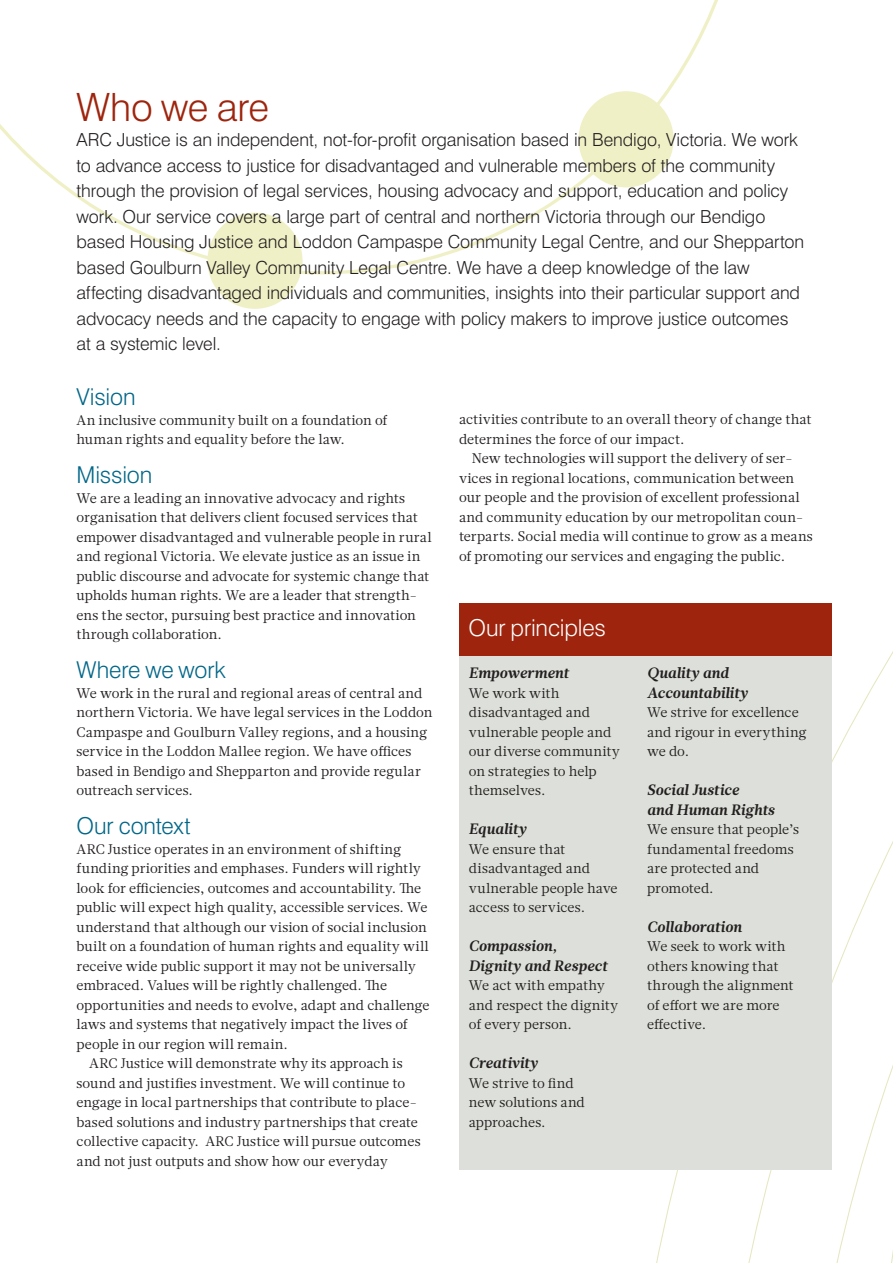
<style>
.page{position:relative;width:893px;height:1263px;background:#fff}
.page>*{position:absolute;margin:0;border:0;box-sizing:border-box;transform-origin:0 0}
.t1{font:300 39px "Swiss 721 BT";letter-spacing:-.005em;color:#9e240d}
.t2{font:300 23.25px "Swiss 721 BT";letter-spacing:-.005em;color:#068}
.t3{font:300 23.25px "Swiss 721 BT";letter-spacing:-.005em;color:#fff}
.t4{font:300 18px/25.5px "Swiss 721 BT";letter-spacing:-.005em;color:#231f20}
.t5{font:italic 700 15px/19.5px "Glosa Text";letter-spacing:.005em;color:#231f20}
.t6{font:13.8px/19.5px "Glosa Text";color:#231f20}
</style>
<div class="page">
<svg style="left:535px;top:603px;width:358px;height:660px"></svg>
<div style="left:459px;top:603px;width:372px;height:566px;background:#dde0da"></div>
<svg style="left:0;top:0;width:718px;height:274px"></svg>
<div style="left:207px;top:213px;width:96px;height:96px;background:#f0f0c6;border-radius:50%"></div>
<div style="left:578px;top:91px;width:96px;height:96px;background:#f0f0c6;border-radius:50%"></div>
<div style="left:459px;top:603px;width:372px;height:53px;background:#9e240d"></div>
<h1 class="t1" style="left:77px;top:83px;width:194px">Who we are</h1>
<p class="t4" style="left:77px;top:127px;width:729px">ARC Justice is an independent, not-for-profit organisation based in Bendigo, Victoria. We work to advance access to justice for disadvantaged and vulnerable members of the community through the provision of legal services, housing advocacy and support, education and policy work. Our service covers a large part of central and northern Victoria through our Bendigo based Housing Justice and Loddon Campaspe Community Legal Centre, and our Shepparton based Goulburn Valley Community Legal Centre. We have a deep knowledge of the law affecting disadvantaged individuals and communities, insights into their particular support and advocacy needs and the capacity to engage with policy makers to improve justice outcomes at a systemic level.</p>
<h2 class="t2" style="left:77px;top:383px;width:61px">Vision</h2>
<p class="t6" style="left:77px;top:410px;width:312px">An inclusive community built on a foundation of human rights and equality before the law.</p>
<h2 class="t2" style="left:77px;top:461px;width:77px">Mission</h2>
<p class="t6" style="left:77px;top:488px;width:356px">We are a leading an innovative advocacy and rights organisation that delivers client focused services that empower disadvantaged and vulnerable people in rural and regional Victoria. We elevate justice as an issue in public discourse and advocate for systemic change that upholds human rights. We are a leader that strength&shy;ens the sector, pursuing best practice and innovation through collaboration.</p>
<h2 class="t2" style="left:77px;top:656px;width:151px">Where we work</h2>
<p class="t6" style="left:77px;top:683px;width:357px">We work in the rural and regional areas of central and northern Victoria. We have legal services in the Loddon Campaspe and Goulburn Valley regions, and a housing service in the Loddon Mallee region. We have offices based in Bendigo and Shepparton and provide regular outreach services.</p>
<h2 class="t2" style="left:77px;top:812px;width:116px">Our context</h2>
<p class="t6" style="left:77px;top:839px;width:326px">ARC Justice operates in an environment of shifting</p>
<p class="t6" style="left:77px;top:859px;width:346px">funding priorities and emphases. Funders will rightly</p>
<p class="t6" style="left:77px;top:878px;width:346px">look for efficiencies, outcomes and accountability. The</p>
<p class="t6" style="left:77px;top:898px;width:353px">public will expect high quality, accessible services. We</p>
<p class="t6" style="left:77px;top:917px;width:352px">understand that although our vision of social inclusion</p>
<p class="t6" style="left:77px;top:937px;width:354px">built on a foundation of human rights and equality will</p>
<p class="t6" style="left:77px;top:956px;width:341px">receive wide public support it may not be universally</p>
<p class="t6" style="left:77px;top:976px;width:312px">embraced. Values will be rightly challenged. The</p>
<p class="t6" style="left:77px;top:995px;width:354px">opportunities and needs to evolve, adapt and challenge</p>
<p class="t6" style="left:77px;top:1015px;width:333px">laws and systems that negatively impact the lives of</p>
<p class="t6" style="left:77px;top:1034px;width:213px">people in our region will remain.</p>
<p class="t6" style="left:89px;top:1054px;width:315px">ARC Justice will demonstrate why its approach is</p>
<p class="t6" style="left:77px;top:1073px;width:330px">sound and justifies investment. We will continue to</p>
<p class="t6" style="left:77px;top:1093px;width:342px">engage in local partnerships that contribute to place-</p>
<p class="t6" style="left:77px;top:1112px;width:343px">based solutions and industry partnerships that create</p>
<p class="t6" style="left:77px;top:1132px;width:346px">collective capacity. ARC Justice will pursue outcomes</p>
<p class="t6" style="left:77px;top:1151px;width:313px">and not just outputs and show how our everyday</p>
<p class="t6" style="left:459px;top:410px;width:354px">activities contribute to an overall theory of change that determines the force of our impact.</p>
<p class="t6" style="left:459px;top:449px;width:355px;text-indent:13px">New technologies will support the delivery of ser&shy;vices in regional locations, communication between our people and the provision of excellent professional and community education by our metropolitan coun&shy;terparts. Social media will continue to grow as a means of promoting our services and engaging the public.</p>
<h2 class="t3" style="left:468px;top:614px;width:139px">Our principles</h2>
<p class="t5" style="left:469px;top:663px;width:102px">Empowerment</p>
<p class="t6" style="left:469px;top:683px;width:153px">We work with disadvantaged and vulnerable people and our diverse community on strategies to help themselves.</p>
<p class="t5" style="left:469px;top:819px;width:59px">Equality</p>
<p class="t6" style="left:469px;top:839px;width:150px">We ensure that disadvantaged and vulnerable people have access to services.</p>
<p class="t5" style="left:469px;top:936px;width:140px">Compassion,<br>Dignity and Respect</p>
<p class="t6" style="left:469px;top:976px;width:151px">We act with empathy and respect the dignity of every person.</p>
<p class="t5" style="left:469px;top:1053px;width:71px">Creativity</p>
<p class="t6" style="left:469px;top:1073px;width:118px">We strive to find new solutions and approaches.</p>
<p class="t5" style="left:647px;top:663px;width:102px">Quality and<br>Accountability</p>
<p class="t6" style="left:647px;top:703px;width:161px">We strive for excellence and rigour in everything we do.</p>
<p class="t5" style="left:647px;top:780px;width:129px">Social Justice<br>and Human Rights</p>
<p class="t6" style="left:647px;top:820px;width:153px">We ensure that people’s fundamental freedoms are protected and promoted.</p>
<p class="t5" style="left:647px;top:917px;width:96px">Collaboration</p>
<p class="t6" style="left:647px;top:937px;width:148px">We seek to work with others knowing that through the alignment of effort we are more effective.</p>
</div>
